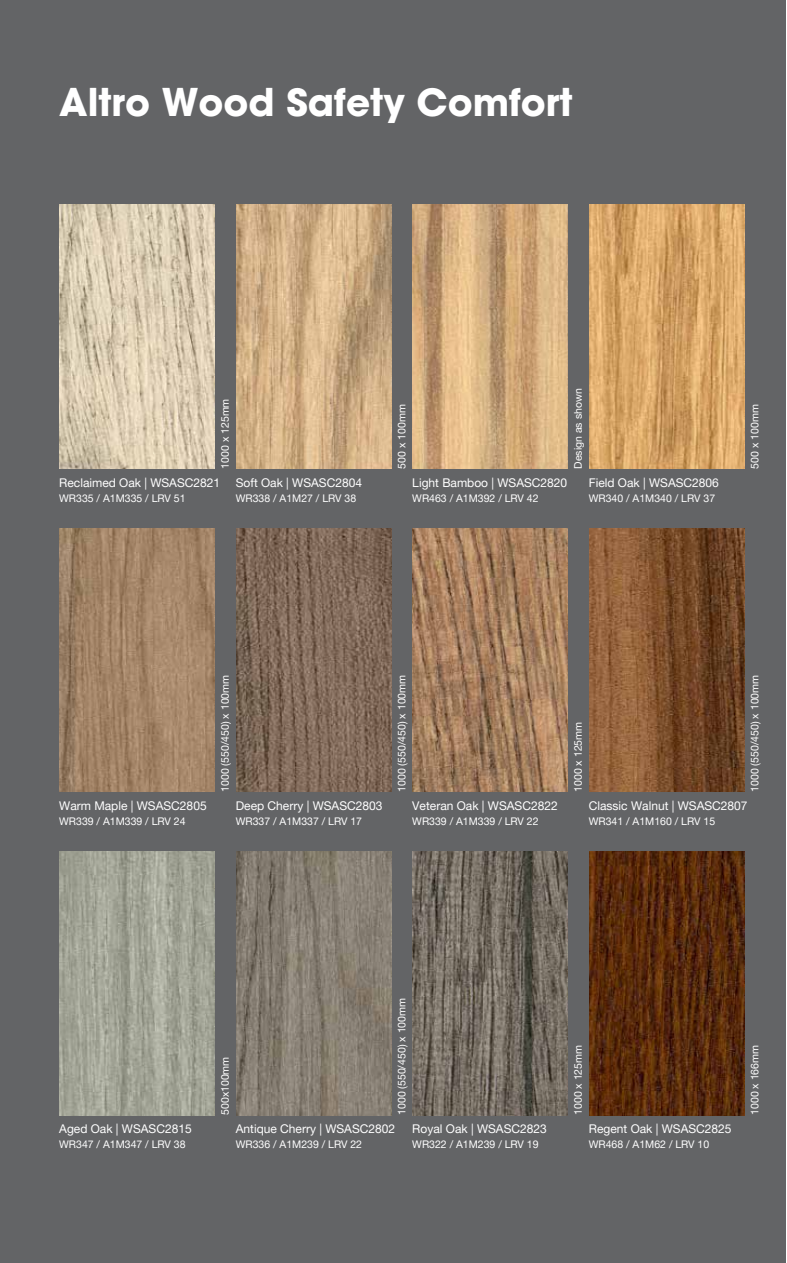
<style>
.page{position:relative;width:787px;height:1263px;background:#fff}
.page>*{position:absolute;margin:0;border:0;box-sizing:border-box;transform-origin:0 0}
.t1{font:700 37.5px "Avant Garde";color:#fff}
.t2{font:12px "Helvetica Neue LT Pro";color:#fff}
.t3{font:10.5px "Helvetica Neue LT Pro";color:#fff}
</style>
<div class="page">
<div style="left:0;top:0;width:786px;height:1263px;background:#636466"></div>
<img style="left:60px;top:205px;width:155px;height:264px">
<img style="left:236px;top:205px;width:155px;height:264px">
<img style="left:413px;top:205px;width:155px;height:264px">
<img style="left:589px;top:205px;width:155px;height:264px">
<img style="left:60px;top:528px;width:155px;height:264px">
<img style="left:236px;top:528px;width:155px;height:264px">
<img style="left:413px;top:528px;width:155px;height:264px">
<img style="left:589px;top:528px;width:155px;height:264px">
<img style="left:60px;top:851px;width:155px;height:264px">
<img style="left:236px;top:851px;width:155px;height:264px">
<img style="left:413px;top:851px;width:155px;height:264px">
<img style="left:589px;top:851px;width:155px;height:264px">
<h1 class="t1" style="left:59px;top:78px;width:515px">Altro Wood Safety Comfort</h1>
<p class="t3" style="left:219px;top:469px;width:72px;rotate:-90deg">1000 x 125mm</p>
<p class="t3" style="left:395px;top:469px;width:66px;rotate:-90deg">500 x 100mm</p>
<p class="t3" style="left:571px;top:469px;width:82px;rotate:-90deg">Design as shown</p>
<p class="t2" style="left:59px;top:475px;width:162px">Reclaimed Oak | WSASC2821</p>
<p class="t3" style="left:59px;top:491px;width:128px">WR335 / A1M335 / LRV 51</p>
<p class="t2" style="left:236px;top:475px;width:128px">Soft Oak | WSASC2804</p>
<p class="t3" style="left:236px;top:491px;width:122px">WR338 / A1M27 / LRV 38</p>
<p class="t2" style="left:412px;top:475px;width:156px">Light Bamboo | WSASC2820</p>
<p class="t3" style="left:412px;top:491px;width:128px">WR463 / A1M392 / LRV 42</p>
<p class="t2" style="left:589px;top:475px;width:132px">Field Oak | WSASC2806</p>
<p class="t3" style="left:589px;top:491px;width:128px">WR340 / A1M340 / LRV 37</p>
<p class="t3" style="left:748px;top:469px;width:66px;rotate:-90deg">500 x 100mm</p>
<p class="t3" style="left:219px;top:792px;width:118px;rotate:-90deg">1000 (550/450) x 100mm</p>
<p class="t3" style="left:395px;top:792px;width:118px;rotate:-90deg">1000 (550/450) x 100mm</p>
<p class="t3" style="left:571px;top:792px;width:72px;rotate:-90deg">1000 x 125mm</p>
<p class="t3" style="left:748px;top:792px;width:118px;rotate:-90deg">1000 (550/450) x 100mm</p>
<p class="t2" style="left:59px;top:798px;width:149px">Warm Maple | WSASC2805</p>
<p class="t3" style="left:59px;top:814px;width:128px">WR339 / A1M339 / LRV 24</p>
<p class="t2" style="left:236px;top:798px;width:148px">Deep Cherry | WSASC2803</p>
<p class="t3" style="left:236px;top:814px;width:128px">WR337 / A1M337 / LRV 17</p>
<p class="t2" style="left:412px;top:798px;width:147px">Veteran Oak | WSASC2822</p>
<p class="t3" style="left:412px;top:814px;width:128px">WR339 / A1M339 / LRV 22</p>
<p class="t2" style="left:589px;top:798px;width:160px">Classic Walnut | WSASC2807</p>
<p class="t3" style="left:589px;top:814px;width:128px">WR341 / A1M160 / LRV 15</p>
<p class="t2" style="left:59px;top:1121px;width:134px">Aged Oak | WSASC2815</p>
<p class="t3" style="left:59px;top:1138px;width:128px">WR347 / A1M347 / LRV 38</p>
<p class="t3" style="left:219px;top:1115px;width:60px;rotate:-90deg">500x100mm</p>
<p class="t3" style="left:395px;top:1115px;width:118px;rotate:-90deg">1000 (550/450) x 100mm</p>
<p class="t2" style="left:236px;top:1121px;width:161px">Antique Cherry | WSASC2802</p>
<p class="t3" style="left:236px;top:1138px;width:128px">WR336 / A1M239 / LRV 22</p>
<p class="t2" style="left:412px;top:1121px;width:136px">Royal Oak | WSASC2823</p>
<p class="t3" style="left:412px;top:1138px;width:128px">WR322 / A1M239 / LRV 19</p>
<p class="t3" style="left:571px;top:1115px;width:72px;rotate:-90deg">1000 x 125mm</p>
<p class="t3" style="left:748px;top:1115px;width:72px;rotate:-90deg">1000 x 166mm</p>
<p class="t2" style="left:589px;top:1121px;width:144px">Regent Oak | WSASC2825</p>
<p class="t3" style="left:589px;top:1138px;width:122px">WR468 / A1M62 / LRV 10</p>
</div>
